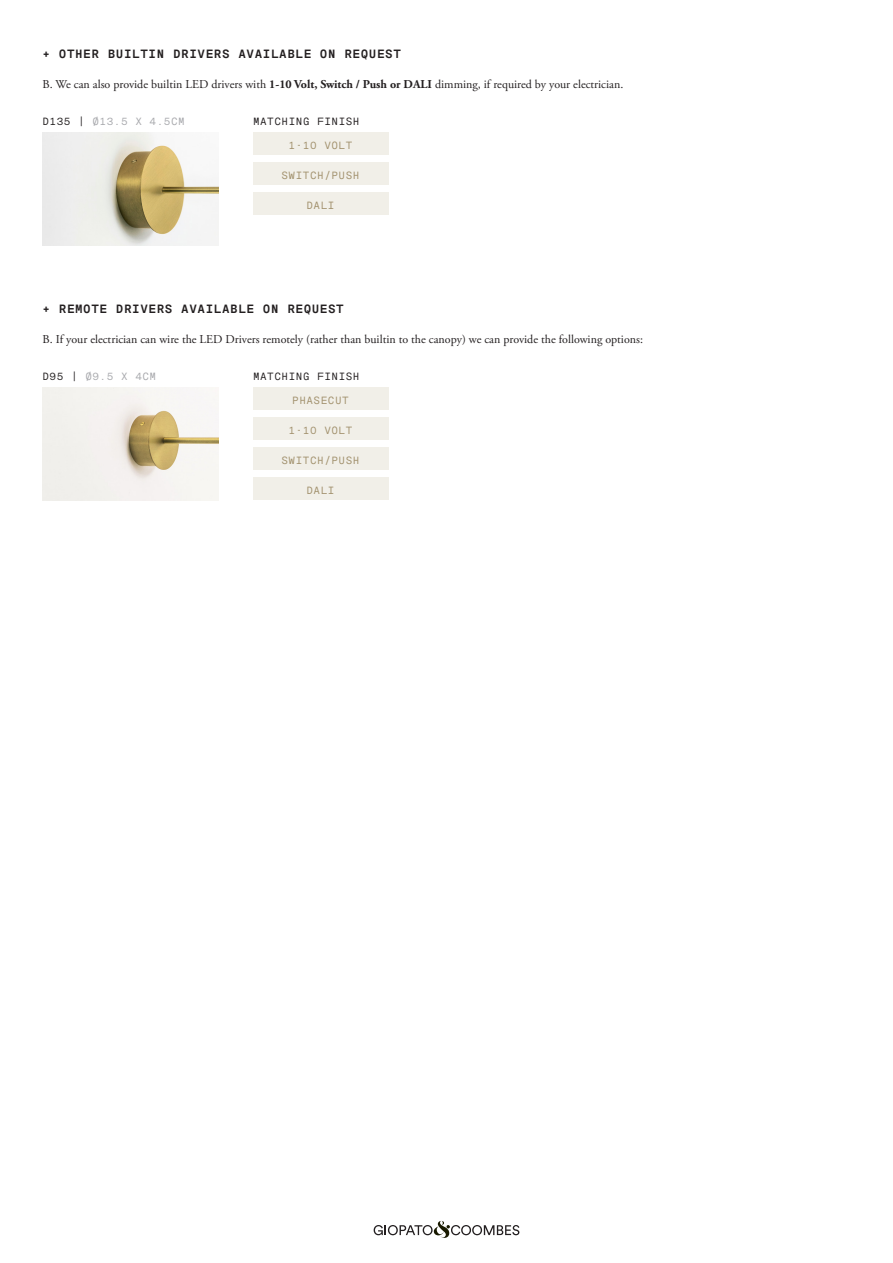
<style>
.page{position:relative;width:893px;height:1263px;background:#fff}
.page>*{position:absolute;margin:0;border:0;box-sizing:border-box;transform-origin:0 0}
._1_testo{font:12px "Adobe Garamond Pro";color:#231f20}
._2_Messina_Titoletti_no_Filetto{font:700 12px "Messina Sans Mono";letter-spacing:.05em;color:#231f20}
._2_1_Messina_Piccolo_TASTI{font:10.5px "Messina Sans Mono";letter-spacing:.05em;color:#a1906c}
._2_1_Messina_Piccolo_sopra_immagini{font:10.5px "Messina Sans Mono";letter-spacing:.05em;color:#a8a9ad}
._2_1_Messina_Piccolo_sopra_immagini-2{font:10.5px "Messina Sans Mono";letter-spacing:.05em;color:#231f20}
.s1{font-weight:700}
.s2{color:#231f20}
</style>
<div class="page">
<svg style="left:374px;top:1221px;width:145px;height:17px"></svg>
<div style="left:253px;top:387px;width:135px;height:23px;background:#f1efe8"></div>
<div style="left:253px;top:477px;width:135px;height:23px;background:#f1efe8"></div>
<div style="left:253px;top:192px;width:135px;height:23px;background:#f1efe8"></div>
<div style="left:253px;top:417px;width:135px;height:23px;background:#f1efe8"></div>
<div style="left:253px;top:132px;width:135px;height:23px;background:#f1efe8"></div>
<div style="left:253px;top:447px;width:135px;height:23px;background:#f1efe8"></div>
<div style="left:253px;top:162px;width:135px;height:23px;background:#f1efe8"></div>
<img style="left:43px;top:132px;width:176px;height:113px">
<img style="left:43px;top:387px;width:176px;height:113px">
<p class="_2_Messina_Titoletti_no_Filetto" style="left:43px;top:45px;width:360px">+ OTHER BUILTIN DRIVERS AVAILABLE ON REQUEST</p>
<p class="_1_testo" style="left:43px;top:77px;width:582px">B. We can also provide builtin LED drivers with <span class="s1">1-10 Volt, Switch / Push or DALI</span> dimming, if required by your electrician.</p>
<p class="_2_1_Messina_Piccolo_sopra_immagini" style="left:43px;top:114px;width:144px"><span class="s2">D135 |</span> Ø13.5 X 4.5CM</p>
<p class="_2_1_Messina_Piccolo_sopra_immagini-2" style="left:253px;top:114px;width:108px">MATCHING FINISH</p>
<p class="_2_1_Messina_Piccolo_TASTI" style="left:289px;top:138px;width:65px">1-10 VOLT</p>
<p class="_2_1_Messina_Piccolo_TASTI" style="left:281px;top:168px;width:80px">SWITCH/PUSH</p>
<p class="_2_1_Messina_Piccolo_TASTI" style="left:306px;top:198px;width:30px">DALI</p>
<p class="_2_Messina_Titoletti_no_Filetto" style="left:43px;top:300px;width:303px">+ REMOTE DRIVERS AVAILABLE ON REQUEST</p>
<p class="_1_testo" style="left:43px;top:332px;width:602px">B. If your electrician can wire the LED Drivers remotely (rather than builtin to the canopy) we can provide the following options:</p>
<p class="_2_1_Messina_Piccolo_sopra_immagini" style="left:43px;top:369px;width:115px"><span class="s2">D95 |</span> Ø9.5 X 4CM</p>
<p class="_2_1_Messina_Piccolo_sopra_immagini-2" style="left:253px;top:369px;width:108px">MATCHING FINISH</p>
<p class="_2_1_Messina_Piccolo_TASTI" style="left:292px;top:393px;width:58px">PHASECUT</p>
<p class="_2_1_Messina_Piccolo_TASTI" style="left:289px;top:423px;width:65px">1-10 VOLT</p>
<p class="_2_1_Messina_Piccolo_TASTI" style="left:281px;top:453px;width:80px">SWITCH/PUSH</p>
<p class="_2_1_Messina_Piccolo_TASTI" style="left:306px;top:483px;width:30px">DALI</p>
</div>
